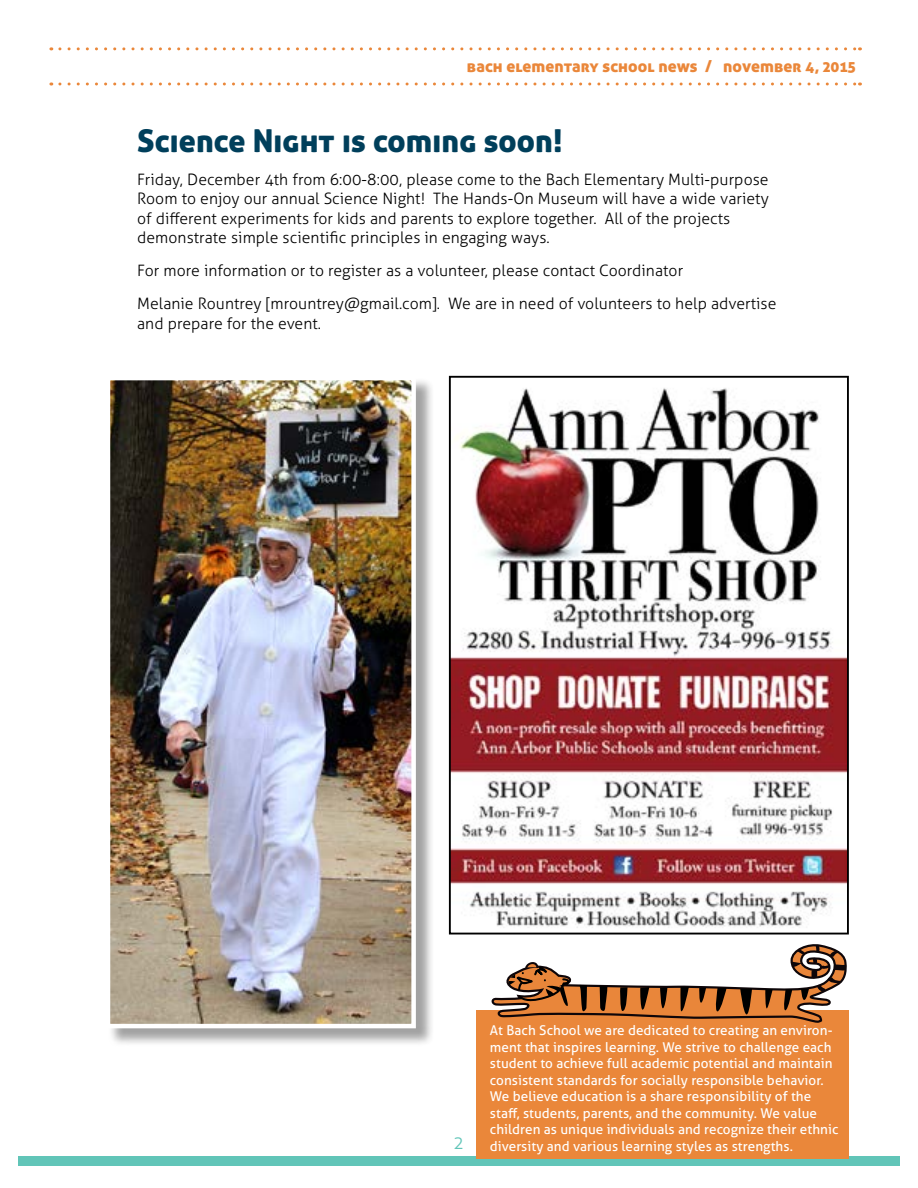
<style>
.page{position:relative;width:918px;height:1188px;background:#fff}
.page>*{position:absolute;margin:0;border:0;box-sizing:border-box;transform-origin:0 0}
.t1{font:31.5px "Aller Display";letter-spacing:.005em;color:#003f5b}
.t2{font:300 18px "Aller";color:#61c5b8}
.t3{font:16.5px "Aller Display";letter-spacing:.005em;color:#ea873a}
.t4{font:300 15.75px/19.5px "Aller";letter-spacing:.005em;color:#000}
.t5{font:13.5px/16.5px "Aller";letter-spacing:.005em;color:#fff}
.s1{font-size:15px}
</style>
<div class="page">
<div style="left:18px;top:1156px;width:882px;height:10px;background:#61c5b8"></div>
<svg style="left:60px;top:82px;width:801px;height:4px"></svg>
<svg style="left:60px;top:47px;width:801px;height:3px"></svg>
<img style="left:452px;top:388px;width:394px;height:540px">
<div style="left:449px;top:376px;width:400px;height:559px;border:2px solid #000"></div>
<div style="left:477px;top:1010px;width:372px;height:149px;background:#ea873a"></div>
<svg style="left:491px;top:944px;width:356px;height:79px"></svg>
<div style="left:108px;top:378px;width:326px;height:669px;background:#000;opacity:.37"></div>
<img style="left:111px;top:381px;width:300px;height:642px">
<div style="left:106px;top:376px;width:310px;height:652px;border:4px solid #fff"></div>
<p class="t3" style="left:467px;top:56px;width:390px">bach elementary school news / november <span class="s1">4, 2015</span></p>
<h1 class="t1" style="left:137px;top:120px;width:427px">Science Night is coming soon!</h1>
<p class="t4" style="left:137px;top:169px;width:633px">Friday, December 4th from 6:00-8:00, please come to the Bach Elementary Multi-purpose Room to enjoy our annual Science Night! The Hands-On Museum will have a wide variety of different experiments for kids and parents to explore together. All of the projects demonstrate simple scientific principles in engaging ways.</p>
<p class="t4" style="left:137px;top:254px;width:641px;line-height:33px">For more information or to register as a volunteer, please contact Coordinator<br>Melanie Rountrey [mrountrey@gmail.com]. We are in need of volunteers to help advertise</p>
<p class="t4" style="left:137px;top:313px;width:186px">and prepare for the event.</p>
<p class="t2" style="left:454px;top:1131px;width:12px">2</p>
<p class="t5" style="left:490px;top:1022px;width:350px">At Bach School we are dedicated to creating an environ&shy;ment that inspires learning. We strive to challenge each student to achieve full academic potential and maintain consistent standards for socially responsible behavior.<br>We believe education is a share responsibility of the staff, students, parents, and the community. We value children as unique individuals and recognize their ethnic diversity and various learning styles as strengths.</p>
</div>
